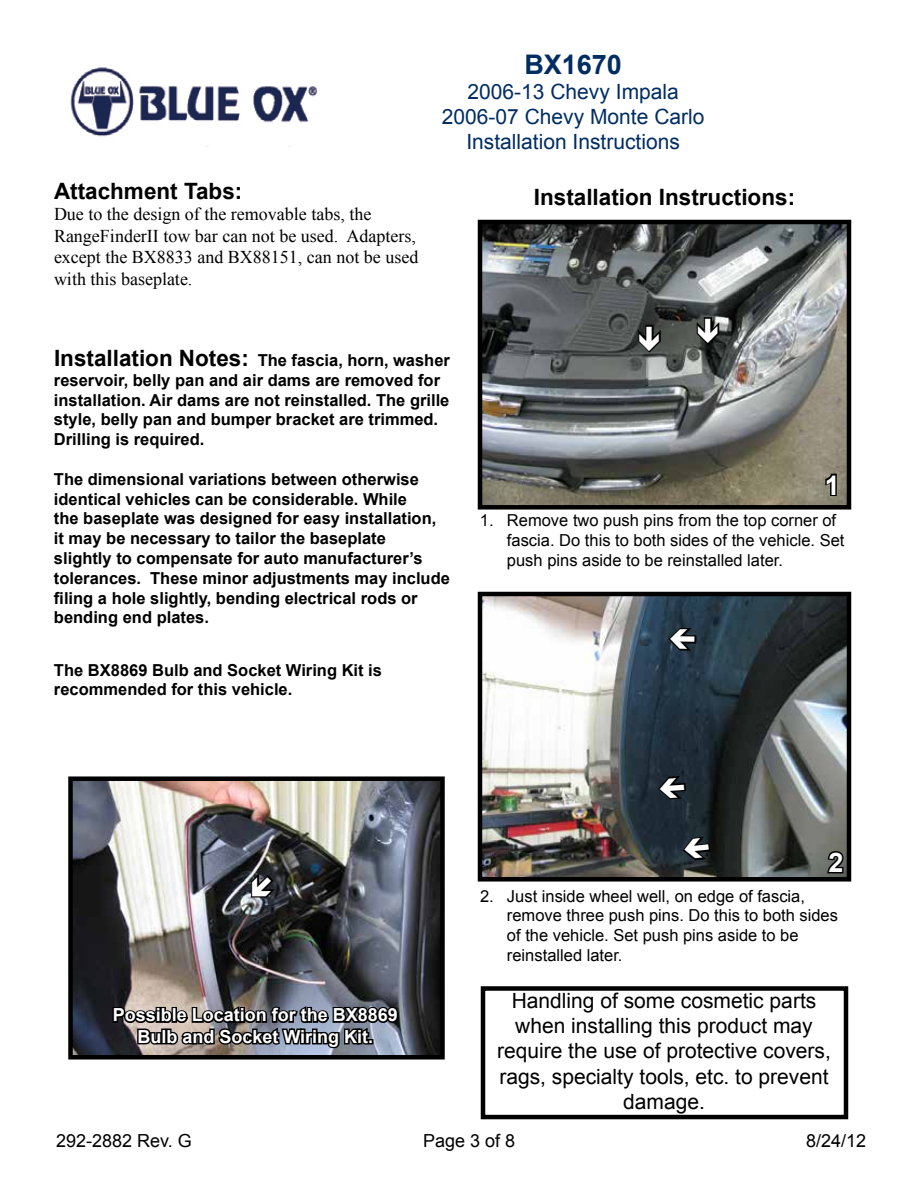
<style>
.page{position:relative;width:918px;height:1188px;background:#fff}
.page>*{position:absolute;margin:0;border:0;box-sizing:border-box;transform-origin:0 0}
.t1{font:700 27px "Arial";color:#002d62}
.t2{font:700 27px "Arial";color:#fff}
.t3{font:700 22.5px "Arial";color:#000}
.t4{font:21px/25.2px "Arial";color:#000;text-align:center}
.t5{font:21px/25.2px "Arial";color:#002d62;text-align:center}
.t6{font:18px/21.6px "Times New Roman";color:#000}
.t7{font:700 18px/21.6px "Arial";color:#fff;text-align:center}
.t8{font:18px "Arial";color:#000}
.t9{font:700 16.5px/19.8px "Arial";color:#000}
.t10{font:16.5px/19.8px "Arial";color:#000}
.s1{font-size:22.5px}
</style>
<div class="page">
<img style="left:70px;top:67px;width:247px;height:80px">
<img style="left:483px;top:225px;width:363px;height:280px">
<div style="left:478px;top:220px;width:373px;height:290px;border:4px solid #000"></div>
<svg style="left:824px;top:472px;width:14px;height:26px"></svg>
<img style="left:483px;top:597px;width:363px;height:280px">
<div style="left:478px;top:592px;width:373px;height:290px;border:4px solid #000"></div>
<svg style="left:825px;top:849px;width:21px;height:26px"></svg>
<img style="left:73px;top:781px;width:367px;height:274px">
<div style="left:68px;top:776px;width:377px;height:284px;border:4px solid #000"></div>
<svg style="left:111px;top:997px;width:290px;height:55px;background:#56555a"></svg>
<div style="left:481px;top:986px;width:367px;height:133px;border:4px solid #000"></div>
<svg style="left:636px;top:323px;width:27px;height:32px"></svg>
<svg style="left:694px;top:316px;width:28px;height:31px"></svg>
<svg style="left:666px;top:625px;width:32px;height:28px"></svg>
<svg style="left:656px;top:774px;width:32px;height:27px"></svg>
<svg style="left:680px;top:835px;width:32px;height:27px"></svg>
<svg style="left:248px;top:870px;width:31px;height:29px"></svg>
<h2 class="t3" style="left:54px;top:176px;width:190px">Attachment Tabs:</h2>
<p class="t6" style="left:54px;top:203px;width:366px">Due to the design of the removable tabs, the RangeFinderII tow bar can not be used. Adapters, except the BX8833 and BX88151, can not be used with this baseplate.</p>
<h1 class="t1" style="left:524px;top:46px;width:99px">BX1670</h1>
<p class="t5" style="left:442px;top:79px;width:264px">2006-13 Chevy Impala<br>2006-07 Chevy Monte Carlo<br>Installation Instructions</p>
<h2 class="t3" style="left:534px;top:183px;width:263px">Installation Instructions:</h2>
<p class="t9" style="left:54px;top:351px;width:398px"><span class="s1">Installation Notes:</span> The fascia, horn, washer reservoir, belly pan and air dams are removed for installation. Air dams are not reinstalled. The grille style, belly pan and bumper bracket are trimmed.<br>Drilling is required.</p>
<p class="t9" style="left:54px;top:470px;width:398px">The dimensional variations between otherwise identical vehicles can be considerable. While<br>the baseplate was designed for easy installation, it may be necessary to tailor the baseplate<br>slightly to compensate for auto manufacturer’s tolerances. These minor adjustments may include filing a hole slightly, bending electrical rods or bending end plates.</p>
<p class="t9" style="left:54px;top:661px;width:330px">The BX8869 Bulb and Socket Wiring Kit is recommended for this vehicle.</p>
<h1 class="t2" style="left:825px;top:467px;width:17px">1</h1>
<p class="t10" style="left:507px;top:511px;width:339px;text-indent:-27px">1. Remove two push pins from the top corner of fascia. Do this to both sides of the vehicle. Set push pins aside to be reinstalled later.</p>
<p class="t7" style="left:113px;top:1005px;width:287px">Possible Location for the BX8869<br>Bulb and Socket Wiring Kit.</p>
<h1 class="t2" style="left:828px;top:845px;width:17px">2</h1>
<p class="t10" style="left:507px;top:886px;width:333px;text-indent:-27px">2. Just inside wheel well, on edge of fascia, remove three push pins. Do this to both sides of the vehicle. Set push pins aside to be reinstalled later.</p>
<p class="t4" style="left:497px;top:988px;width:335px">Handling of some cosmetic parts when installing this product may require the use of protective covers, rags, specialty tools, etc. to prevent damage.</p>
<p class="t8" style="left:56px;top:1129px;width:137px">292-2882 Rev. G</p>
<p class="t8" style="left:423px;top:1129px;width:94px">Page 3 of 8</p>
<p class="t8" style="left:806px;top:1129px;width:62px">8/24/12</p>
</div>
